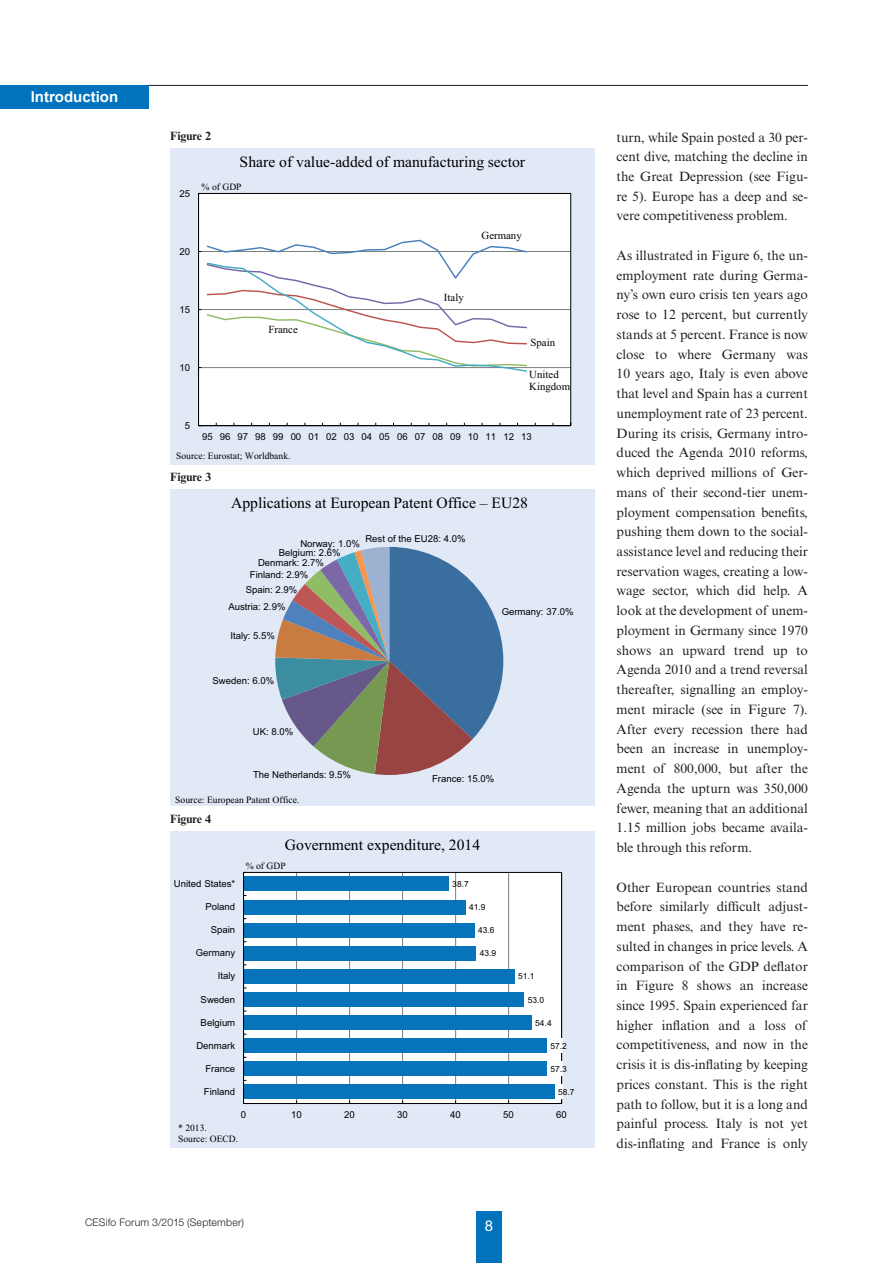
<style>
.page{position:relative;width:893px;height:1263px;background:#fff}
.page>*{position:absolute;margin:0;border:0;box-sizing:border-box;transform-origin:0 0}
.t1{font:15.6px "Times New Roman";color:#000001}
.t2{font:700 15px "Arial";color:#fff}
.t3{font:15px "Helvetica Neue LT Std";color:#fff}
.Fliesstext{font:13.5px/19.8px "Times New Roman MT Std";color:#231f20;text-align:justify}
.Head-8pt{font:700 12px "Times New Roman MT Std";color:#231f20}
.t4{font:10.8px/12.5px "Times New Roman";color:#000001}
.t5{font:300 10.5px "Helvetica Neue LT Std";letter-spacing:.02em;color:#231f20}
.t6{font:9.6px "Arial";color:#000001}
.t7{font:9.6px/10.9px "Times New Roman";color:#000001}
.t8{font:8.4px "Arial";color:#000001}
</style>
<div class="page">
<hr style="left:147px;top:85px;width:661px;height:1px;background:#231f20">
<div style="left:476px;top:1212px;width:26px;height:51px;background:#0073bc"></div>
<div style="left:0;top:85px;width:149px;height:23px;background:#0073bc"></div>
<div style="left:170px;top:148px;width:424px;height:317px;background:#e1e9f6"></div>
<div style="left:198px;top:193px;width:373px;height:233px;background:#fff"></div>
<svg style="left:206px;top:239px;width:322px;height:134px;background:#f4f5f6"></svg>
<div style="left:170px;top:489px;width:424px;height:317px;background:#e1e9f6"></div>
<svg style="left:275px;top:547px;width:228px;height:228px"></svg>
<div style="left:170px;top:831px;width:424px;height:317px;background:#e1e9f6"></div>
<div style="left:244px;top:872px;width:318px;height:231px;background:#fff"></div>
<hr style="left:508px;top:872px;width:1px;height:231px;background:#7b7e7f">
<hr style="left:455px;top:872px;width:1px;height:231px;background:#7b7e7f">
<hr style="left:402px;top:872px;width:1px;height:231px;background:#7b7e7f">
<hr style="left:349px;top:872px;width:1px;height:231px;background:#7b7e7f">
<hr style="left:296px;top:872px;width:1px;height:231px;background:#7b7e7f">
<div style="left:244px;top:1085px;width:310px;height:14px;background:#0673bb"></div>
<div style="left:244px;top:1061px;width:303px;height:15px;background:#0673bb"></div>
<div style="left:244px;top:1038px;width:303px;height:15px;background:#0673bb"></div>
<div style="left:244px;top:1015px;width:288px;height:15px;background:#0673bb"></div>
<div style="left:244px;top:992px;width:280px;height:15px;background:#0673bb"></div>
<div style="left:244px;top:969px;width:271px;height:14px;background:#0673bb"></div>
<div style="left:244px;top:946px;width:232px;height:14px;background:#0673bb"></div>
<div style="left:244px;top:923px;width:230px;height:14px;background:#0673bb"></div>
<div style="left:244px;top:900px;width:222px;height:14px;background:#0673bb"></div>
<div style="left:244px;top:877px;width:205px;height:14px;background:#0673bb"></div>
<hr style="left:244px;top:1103px;width:318px;height:1px;background:#000001">
<hr style="left:243px;top:872px;width:1px;height:231px;background:#000001">
<p class="t2" style="left:31px;top:88px;width:89px">Introduction</p>
<p class="Head-8pt" style="left:170px;top:129px;width:42px">Figure 2</p>
<p class="t1" style="left:240px;top:151px;width:287px">Share of value-added of manufacturing sector</p>
<p class="t6" style="left:180px;top:187px;width:12px">25</p>
<p class="t7" style="left:202px;top:181px;width:41px">% of GDP</p>
<p class="t6" style="left:180px;top:245px;width:12px">20</p>
<p class="t4" style="left:482px;top:229px;width:42px">Germany</p>
<p class="t6" style="left:180px;top:303px;width:12px">15</p>
<p class="t6" style="left:180px;top:361px;width:12px">10</p>
<p class="t6" style="left:185px;top:419px;width:7px">5</p>
<p class="t4" style="left:268px;top:323px;width:31px">France</p>
<p class="t4" style="left:444px;top:291px;width:21px">Italy</p>
<p class="t4" style="left:530px;top:336px;width:26px">Spain</p>
<p class="t4" style="left:529px;top:368px;width:42px">United<br>Kingdom</p>
<p class="t6" style="left:202px;top:430px;width:331px">95 96 97 98 99 00 01 02 03 04 05 06 07 08 09 10 11 12 13</p>
<p class="t7" style="left:176px;top:450px;width:116px">Source: Eurostat; Worldbank.</p>
<p class="Head-8pt" style="left:170px;top:470px;width:42px">Figure 3</p>
<p class="t1" style="left:231px;top:493px;width:298px">Applications at European Patent Office – EU28</p>
<p class="t6" style="left:365px;top:532px;width:102px">Rest of the EU28: 4.0%</p>
<p class="t6" style="left:300px;top:537px;width:61px">Norway: 1.0%</p>
<p class="t6" style="left:279px;top:546px;width:63px">Belgium: 2.6%</p>
<p class="t6" style="left:258px;top:556px;width:67px">Denmark: 2.7%</p>
<p class="t6" style="left:250px;top:568px;width:60px">Finland: 2.9%</p>
<p class="t6" style="left:246px;top:583px;width:53px">Spain: 2.9%</p>
<p class="t6" style="left:228px;top:600px;width:59px">Austria: 2.9%</p>
<p class="t6" style="left:230px;top:630px;width:46px">Italy: 5.5%</p>
<p class="t6" style="left:502px;top:605px;width:73px">Germany: 37.0%</p>
<p class="t6" style="left:212px;top:674px;width:63px">Sweden: 6.0%</p>
<p class="t6" style="left:253px;top:726px;width:42px">UK: 8.0%</p>
<p class="t6" style="left:253px;top:768px;width:99px">The Netherlands: 9.5%</p>
<p class="t7" style="left:175px;top:794px;width:126px">Source: European Patent Office.</p>
<p class="Head-8pt" style="left:170px;top:812px;width:42px">Figure 4</p>
<p class="t6" style="left:432px;top:773px;width:64px">France: 15.0%</p>
<p class="t1" style="left:285px;top:834px;width:197px">Government expenditure, 2014</p>
<p class="t7" style="left:246px;top:860px;width:41px">% of GDP</p>
<p class="t6" style="left:174px;top:877px;width:63px">United States*</p>
<p class="t8" style="left:452px;top:878px;width:18px">38.7</p>
<p class="t6" style="left:205px;top:900px;width:31px">Poland</p>
<p class="t8" style="left:469px;top:902px;width:18px">41.9</p>
<p class="t6" style="left:211px;top:923px;width:26px">Spain</p>
<p class="t8" style="left:478px;top:925px;width:18px">43.6</p>
<p class="t6" style="left:196px;top:947px;width:41px">Germany</p>
<p class="t8" style="left:480px;top:948px;width:18px">43.9</p>
<p class="t6" style="left:218px;top:970px;width:19px">Italy</p>
<p class="t8" style="left:518px;top:971px;width:18px">51.1</p>
<p class="t6" style="left:201px;top:993px;width:36px">Sweden</p>
<p class="t8" style="left:528px;top:994px;width:18px">53.0</p>
<p class="t6" style="left:201px;top:1016px;width:36px">Belgium</p>
<p class="t8" style="left:535px;top:1017px;width:18px">54.4</p>
<p class="t6" style="left:196px;top:1039px;width:40px">Denmark</p>
<p class="t8" style="left:551px;top:1040px;width:18px">57.2</p>
<p class="t6" style="left:205px;top:1062px;width:31px">France</p>
<p class="t8" style="left:551px;top:1063px;width:18px">57.3</p>
<p class="t6" style="left:204px;top:1085px;width:33px">Finland</p>
<p class="t8" style="left:558px;top:1086px;width:18px">58.7</p>
<p class="t6" style="left:241px;top:1108px;width:7px">0</p>
<p class="t6" style="left:291px;top:1108px;width:12px">10</p>
<p class="t6" style="left:344px;top:1108px;width:12px">20</p>
<p class="t6" style="left:397px;top:1108px;width:12px">30</p>
<p class="t6" style="left:450px;top:1108px;width:12px">40</p>
<p class="t6" style="left:503px;top:1108px;width:12px">50</p>
<p class="t6" style="left:556px;top:1108px;width:12px">60</p>
<p class="t7" style="left:178px;top:1122px;width:62px">* 2013.<br>Source: OECD.</p>
<p class="t5" style="left:85px;top:1216px;width:160px">CESifo Forum 3/2015 (September)</p>
<p class="t3" style="left:485px;top:1217px;width:10px">8</p>
<p class="Fliesstext" style="left:617px;top:127px;width:193px">turn, while Spain posted a 30 per&shy;cent dive, matching the decline in the Great Depression (see Figu&shy;re 5). Europe has a deep and se&shy;vere competitiveness problem.</p>
<p class="Fliesstext" style="left:617px;top:245px;width:193px">As illustrated in Figure 6, the un&shy;employment rate during Germa&shy;ny’s own euro crisis ten years ago rose to 12 percent, but currently stands at 5 percent. France is now close to where Germany was 10 years ago, Italy is even above that level and Spain has a current unemployment rate of 23 percent.<br>During its crisis, Germany intro&shy;duced the Agenda 2010 reforms, which deprived millions of Ger&shy;mans of their second-tier unem&shy;ployment compensation benefits, pushing them down to the social&shy;assistance level and reducing their reservation wages, creating a low&shy;wage sector, which did help. A look at the development of unem&shy;ployment in Germany since 1970 shows an upward trend up to Agenda 2010 and a trend reversal thereafter, signalling an employ&shy;ment miracle (see in Figure 7).<br>After every recession there had been an increase in unemploy&shy;ment of 800,000, but after the Agenda the upturn was 350,000 fewer, meaning that an additional 1.15 million jobs became availa&shy;ble through this reform.</p>
<p class="Fliesstext" style="left:617px;top:877px;width:193px">Other European countries stand before similarly difficult adjust&shy;ment phases, and they have re&shy;sulted in changes in price levels. A comparison of the GDP deflator in Figure 8 shows an increase since 1995. Spain experienced far higher inflation and a loss of competitiveness, and now in the crisis it is dis-inflating by keeping prices constant. This is the right path to follow, but it is a long and painful process. Italy is not yet dis-inflating and France is only</p>
</div>
